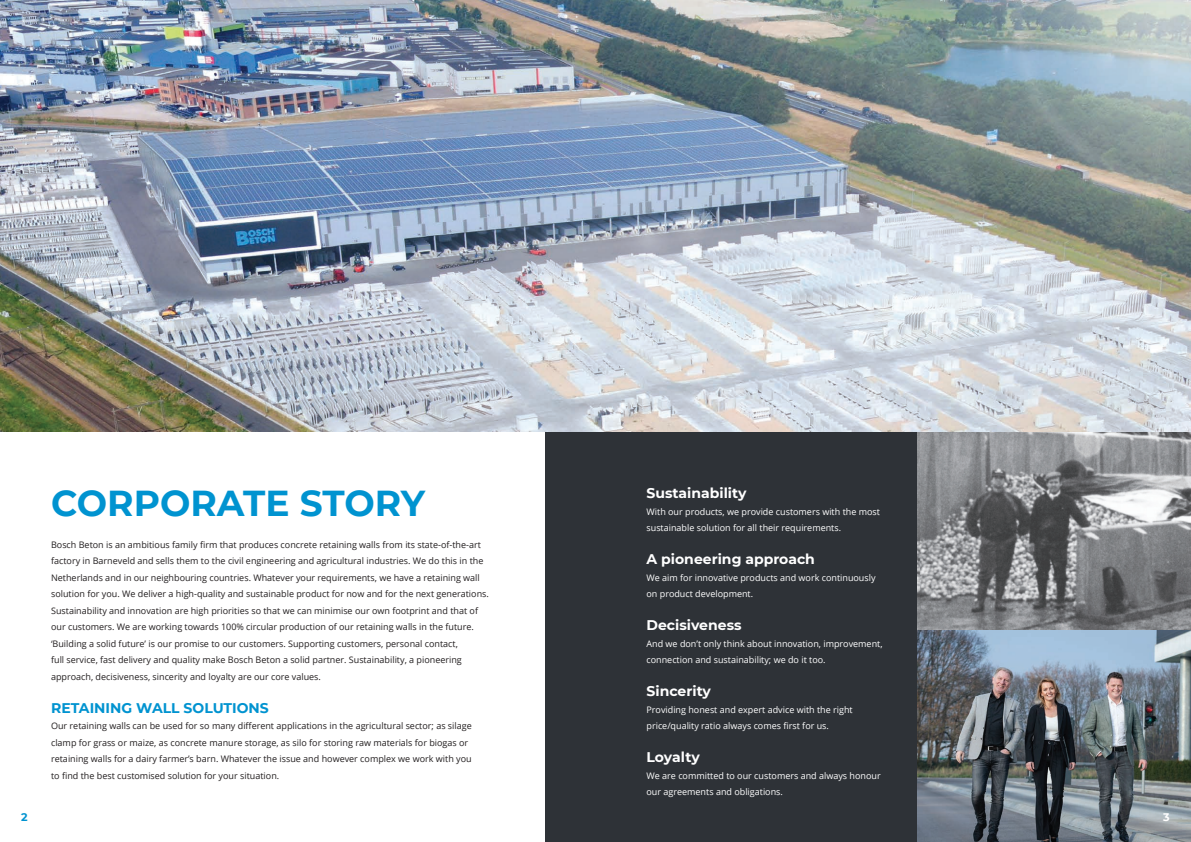
<style>
.page{position:relative;width:1191px;height:842px;background:#fff}
.page>*{position:absolute;margin:0;border:0;box-sizing:border-box;transform-origin:0 0}
.t1{font:700 36px "Montserrat";color:#0093d0}
.t2{font:700 14px "Montserrat";color:#fff}
.t3{font:700 14px "Montserrat";color:#0093d0}
.t4{font:700 11px "Montserrat";color:#0093d0}
.t5{font:700 11px "Montserrat";color:#fff}
.t6{font:9px/16.5px "Open Sans";color:#231f20}
.t7{font:9px/16.5px "Open Sans";color:#fff}
</style>
<div class="page">
<img style="left:0;top:0;width:1191px;height:432px">
<div style="left:544px;top:432px;width:376px;height:410px;background:#2e3237"></div>
<img style="left:917px;top:432px;width:274px;height:198px">
<img style="left:917px;top:630px;width:274px;height:212px">
<h1 class="t1" style="left:51px;top:486px;width:376px">CORPORATE STORY</h1>
<h2 class="t2" style="left:646px;top:486px;width:101px">Sustainability</h2>
<p class="t7" style="left:646px;top:504px;width:235px">With our products, we provide customers with the most sustainable solution for all their requirements.</p>
<h2 class="t2" style="left:646px;top:552px;width:170px">A pioneering approach</h2>
<p class="t7" style="left:646px;top:570px;width:230px">We aim for innovative products and work continuously on product development.</p>
<h2 class="t2" style="left:646px;top:618px;width:96px">Decisiveness</h2>
<p class="t7" style="left:646px;top:636px;width:237px">And we don’t only think about innovation, improvement, connection and sustainability; we do it too.</p>
<h2 class="t2" style="left:646px;top:684px;width:66px">Sincerity</h2>
<p class="t7" style="left:646px;top:701px;width:208px">Providing honest and expert advice with the right price/quality ratio always comes first for us.</p>
<h2 class="t2" style="left:646px;top:750px;width:55px">Loyalty</h2>
<p class="t7" style="left:646px;top:768px;width:236px">We are committed to our customers and always honour our agreements and obligations.</p>
<p class="t6" style="left:51px;top:536px;width:439px">Bosch Beton is an ambitious family firm that produces concrete retaining walls from its state-of-the-art factory in Barneveld and sells them to the civil engineering and agricultural industries. We do this in the Netherlands and in our neighbouring countries. Whatever your requirements, we have a retaining wall solution for you. We deliver a high-quality and sustainable product for now and for the next generations.<br>Sustainability and innovation are high priorities so that we can minimise our own footprint and that of our customers. We are working towards 100% circular production of our retaining walls in the future. ‘Building a solid future’ is our promise to our customers. Supporting customers, personal contact,<br>full service, fast delivery and quality make Bosch Beton a solid partner. Sustainability, a pioneering approach, decisiveness, sincerity and loyalty are our core values.</p>
<h2 class="t3" style="left:51px;top:701px;width:219px">RETAINING WALL SOLUTIONS</h2>
<p class="t6" style="left:51px;top:717px;width:422px">Our retaining walls can be used for so many different applications in the agricultural sector; as silage clamp for grass or maize, as concrete manure storage, as silo for storing raw materials for biogas or retaining walls for a dairy farmer’s barn. Whatever the issue and however complex we work with you to find the best customised solution for your situation.</p>
<p class="t4" style="left:21px;top:811px;width:8px">2</p>
<p class="t5" style="left:1163px;top:811px;width:8px">3</p>
</div>
